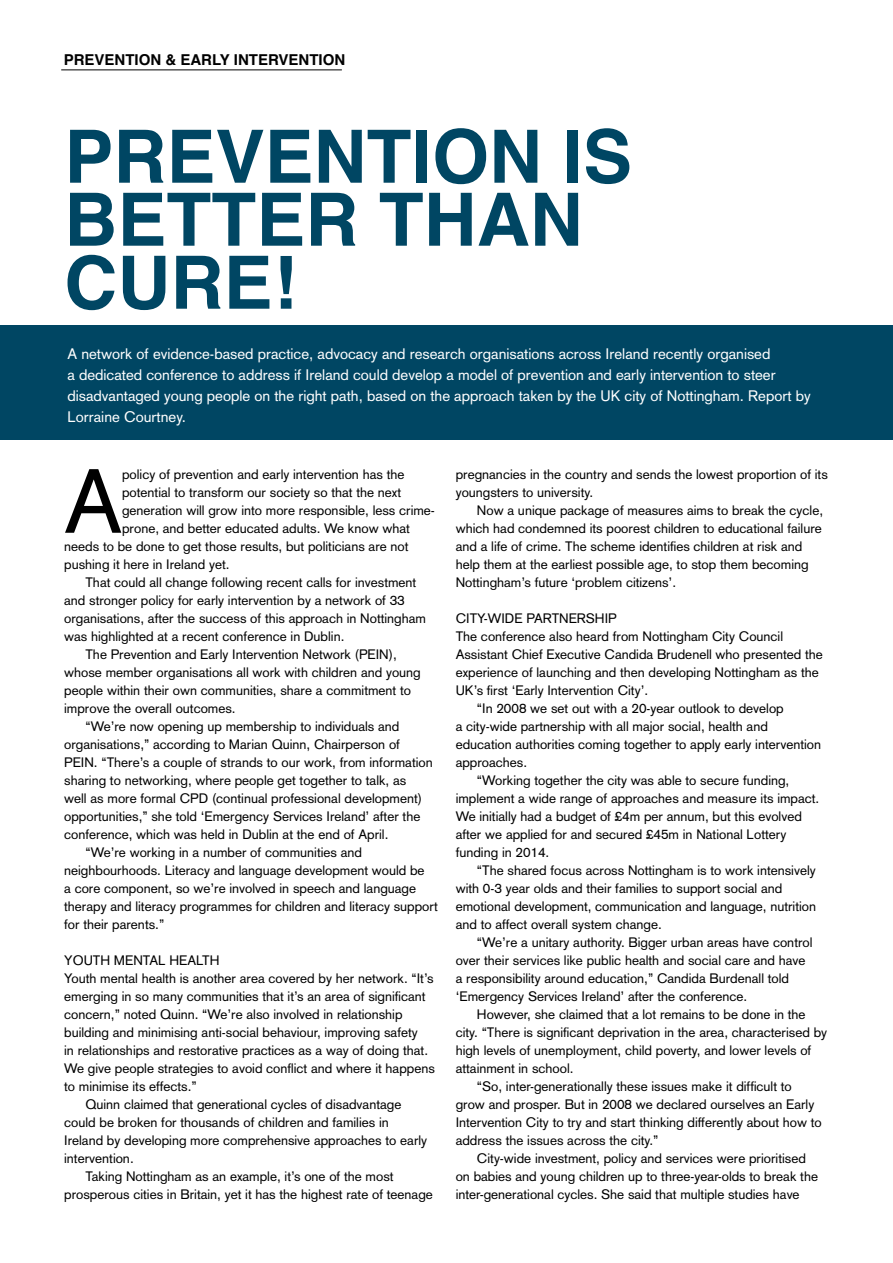
<style>
.page{position:relative;width:893px;height:1263px;background:#fff}
.page>*{position:absolute;margin:0;border:0;box-sizing:border-box;transform-origin:0 0}
.t1{font:89.4px "Akzidenz Grotesk";color:#000}
.t2{font:700 73.5px/63px "Helvetica";color:#004663}
.t3{font:15px/21px "Akzidenz Grotesk";color:#fff}
.t4{font:700 15px "Helvetica";color:#000}
.t5{font:13.5px/18px "Akzidenz Grotesk";color:#000}
</style>
<div class="page">
<hr style="left:61px;top:69px;width:281px;height:1px;background:#000">
<div style="left:0;top:326px;width:893px;height:114px;background:#004663"></div>
<p class="t4" style="left:64px;top:48px;width:283px">PREVENTION &amp; EARLY INTERVENTION</p>
<h2 class="t2" style="left:64px;top:126px;width:569px">PREVENTION IS<br>BETTER THAN<br>CURE!</h2>
<p class="t3" style="left:67px;top:343px;width:745px">A network of evidence-based practice, advocacy and research organisations across Ireland recently organised<br>a dedicated conference to address if Ireland could develop a model of prevention and early intervention to steer disadvantaged young people on the right path, based on the approach taken by the UK city of Nottingham. Report by Lorraine Courtney.</p>
<h1 class="t1" style="left:64px;top:449px;width:59px">A</h1>
<p class="t5" style="left:122px;top:465px;width:284px">policy of prevention and early intervention has the</p>
<p class="t5" style="left:122px;top:483px;width:281px">potential to transform our society so that the next</p>
<p class="t5" style="left:122px;top:501px;width:314px">generation will grow into more responsible, less crime-</p>
<p class="t5" style="left:122px;top:519px;width:289px">prone, and better educated adults. We know what</p>
<p class="t5" style="left:64px;top:537px;width:346px">needs to be done to get those results, but politicians are not</p>
<p class="t5" style="left:64px;top:555px;width:167px">pushing it here in Ireland yet.</p>
<p class="t5" style="left:85px;top:573px;width:332px">That could all change following recent calls for investment</p>
<p class="t5" style="left:64px;top:591px;width:342px">and stronger policy for early intervention by a network of 33</p>
<p class="t5" style="left:64px;top:609px;width:363px">organisations, after the success of this approach in Nottingham</p>
<p class="t5" style="left:64px;top:627px;width:282px">was highlighted at a recent conference in Dublin.</p>
<p class="t5" style="left:85px;top:645px;width:313px">The Prevention and Early Intervention Network (PEIN),</p>
<p class="t5" style="left:64px;top:663px;width:358px">whose member organisations all work with children and young</p>
<p class="t5" style="left:64px;top:681px;width:348px">people within their own communities, share a commitment to</p>
<p class="t5" style="left:64px;top:699px;width:173px">improve the overall outcomes.</p>
<p class="t5" style="left:85px;top:717px;width:315px">“We’re now opening up membership to individuals and</p>
<p class="t5" style="left:64px;top:735px;width:337px">organisations,” according to Marian Quinn, Chairperson of</p>
<p class="t5" style="left:64px;top:753px;width:370px">PEIN. “There’s a couple of strands to our work, from information</p>
<p class="t5" style="left:64px;top:771px;width:344px">sharing to networking, where people get together to talk, as</p>
<p class="t5" style="left:64px;top:789px;width:359px">well as more formal CPD (continual professional development)</p>
<p class="t5" style="left:64px;top:807px;width:358px">opportunities,” she told ‘Emergency Services Ireland’ after the</p>
<p class="t5" style="left:64px;top:825px;width:326px">conference, which was held in Dublin at the end of April.</p>
<p class="t5" style="left:85px;top:843px;width:278px">“We’re working in a number of communities and</p>
<p class="t5" style="left:64px;top:861px;width:362px">neighbourhoods. Literacy and language development would be</p>
<p class="t5" style="left:64px;top:879px;width:353px">a core component, so we’re involved in speech and language</p>
<p class="t5" style="left:64px;top:897px;width:375px">therapy and literacy programmes for children and literacy support</p>
<p class="t5" style="left:64px;top:915px;width:102px">for their parents.”</p>
<p class="t5" style="left:64px;top:951px;width:157px">YOUTH MENTAL HEALTH</p>
<p class="t5" style="left:64px;top:969px;width:371px">Youth mental health is another area covered by her network. “It’s</p>
<p class="t5" style="left:64px;top:987px;width:363px">emerging in so many communities that it’s an area of significant</p>
<p class="t5" style="left:64px;top:1005px;width:340px">concern,” noted Quinn. “We’re also involved in relationship</p>
<p class="t5" style="left:64px;top:1023px;width:355px">building and minimising anti-social behaviour, improving safety</p>
<p class="t5" style="left:64px;top:1041px;width:365px">in relationships and restorative practices as a way of doing that.</p>
<p class="t5" style="left:64px;top:1059px;width:372px">We give people strategies to avoid conflict and where it happens</p>
<p class="t5" style="left:64px;top:1077px;width:134px">to minimise its effects.”</p>
<p class="t5" style="left:85px;top:1095px;width:317px">Quinn claimed that generational cycles of disadvantage</p>
<p class="t5" style="left:64px;top:1113px;width:326px">could be broken for thousands of children and families in</p>
<p class="t5" style="left:64px;top:1131px;width:365px">Ireland by developing more comprehensive approaches to early</p>
<p class="t5" style="left:64px;top:1149px;width:71px">intervention.</p>
<p class="t5" style="left:85px;top:1167px;width:310px">Taking Nottingham as an example, it’s one of the most</p>
<p class="t5" style="left:64px;top:1185px;width:370px">prosperous cities in Britain, yet it has the highest rate of teenage</p>
<p class="t5" style="left:456px;top:465px;width:374px">pregnancies in the country and sends the lowest proportion of its youngsters to university.</p>
<p class="t5" style="left:456px;top:501px;width:369px;text-indent:21px">Now a unique package of measures aims to break the cycle, which had condemned its poorest children to educational failure and a life of crime. The scheme identifies children at risk and help them at the earliest possible age, to stop them becoming Nottingham’s future ‘problem citizens’.</p>
<p class="t5" style="left:456px;top:609px;width:162px">CITY-WIDE PARTNERSHIP</p>
<p class="t5" style="left:456px;top:627px;width:329px">The conference also heard from Nottingham City Council</p>
<p class="t5" style="left:456px;top:645px;width:369px">Assistant Chief Executive Candida Brudenell who presented the</p>
<p class="t5" style="left:456px;top:663px;width:365px">experience of launching and then developing Nottingham as the</p>
<p class="t5" style="left:456px;top:681px;width:194px">UK’s first ‘Early Intervention City’.</p>
<p class="t5" style="left:477px;top:699px;width:308px">“In 2008 we set out with a 20-year outlook to develop</p>
<p class="t5" style="left:456px;top:717px;width:314px">a city-wide partnership with all major social, health and</p>
<p class="t5" style="left:456px;top:735px;width:367px">education authorities coming together to apply early intervention</p>
<p class="t5" style="left:456px;top:753px;width:73px">approaches.</p>
<p class="t5" style="left:477px;top:771px;width:314px">“Working together the city was able to secure funding,</p>
<p class="t5" style="left:456px;top:789px;width:365px">implement a wide range of approaches and measure its impact.</p>
<p class="t5" style="left:456px;top:807px;width:348px">We initially had a budget of £4m per annum, but this evolved</p>
<p class="t5" style="left:456px;top:825px;width:332px">after we applied for and secured £45m in National Lottery</p>
<p class="t5" style="left:456px;top:843px;width:95px">funding in 2014.</p>
<p class="t5" style="left:477px;top:861px;width:340px">“The shared focus across Nottingham is to work intensively</p>
<p class="t5" style="left:456px;top:879px;width:328px">with 0-3 year olds and their families to support social and</p>
<p class="t5" style="left:456px;top:897px;width:362px">emotional development, communication and language, nutrition</p>
<p class="t5" style="left:456px;top:915px;width:208px">and to affect overall system change.</p>
<p class="t5" style="left:477px;top:933px;width:337px">“We’re a unitary authority. Bigger urban areas have control</p>
<p class="t5" style="left:456px;top:951px;width:351px">over their services like public health and social care and have</p>
<p class="t5" style="left:456px;top:969px;width:335px">a responsibility around education,” Candida Burdenall told</p>
<p class="t5" style="left:456px;top:987px;width:293px">‘Emergency Services Ireland’ after the conference.</p>
<p class="t5" style="left:477px;top:1005px;width:330px">However, she claimed that a lot remains to be done in the</p>
<p class="t5" style="left:456px;top:1023px;width:373px">city. “There is significant deprivation in the area, characterised by</p>
<p class="t5" style="left:456px;top:1041px;width:357px">high levels of unemployment, child poverty, and lower levels of</p>
<p class="t5" style="left:456px;top:1059px;width:119px">attainment in school.</p>
<p class="t5" style="left:477px;top:1077px;width:316px">“So, inter-generationally these issues make it difficult to</p>
<p class="t5" style="left:456px;top:1095px;width:360px">grow and prosper. But in 2008 we declared ourselves an Early</p>
<p class="t5" style="left:456px;top:1113px;width:368px">Intervention City to try and start thinking differently about how to</p>
<p class="t5" style="left:456px;top:1131px;width:204px">address the issues across the city.”</p>
<p class="t5" style="left:477px;top:1149px;width:330px">City-wide investment, policy and services were prioritised</p>
<p class="t5" style="left:456px;top:1167px;width:364px">on babies and young children up to three-year-olds to break the</p>
<p class="t5" style="left:456px;top:1185px;width:345px">inter-generational cycles. She said that multiple studies have</p>
</div>
